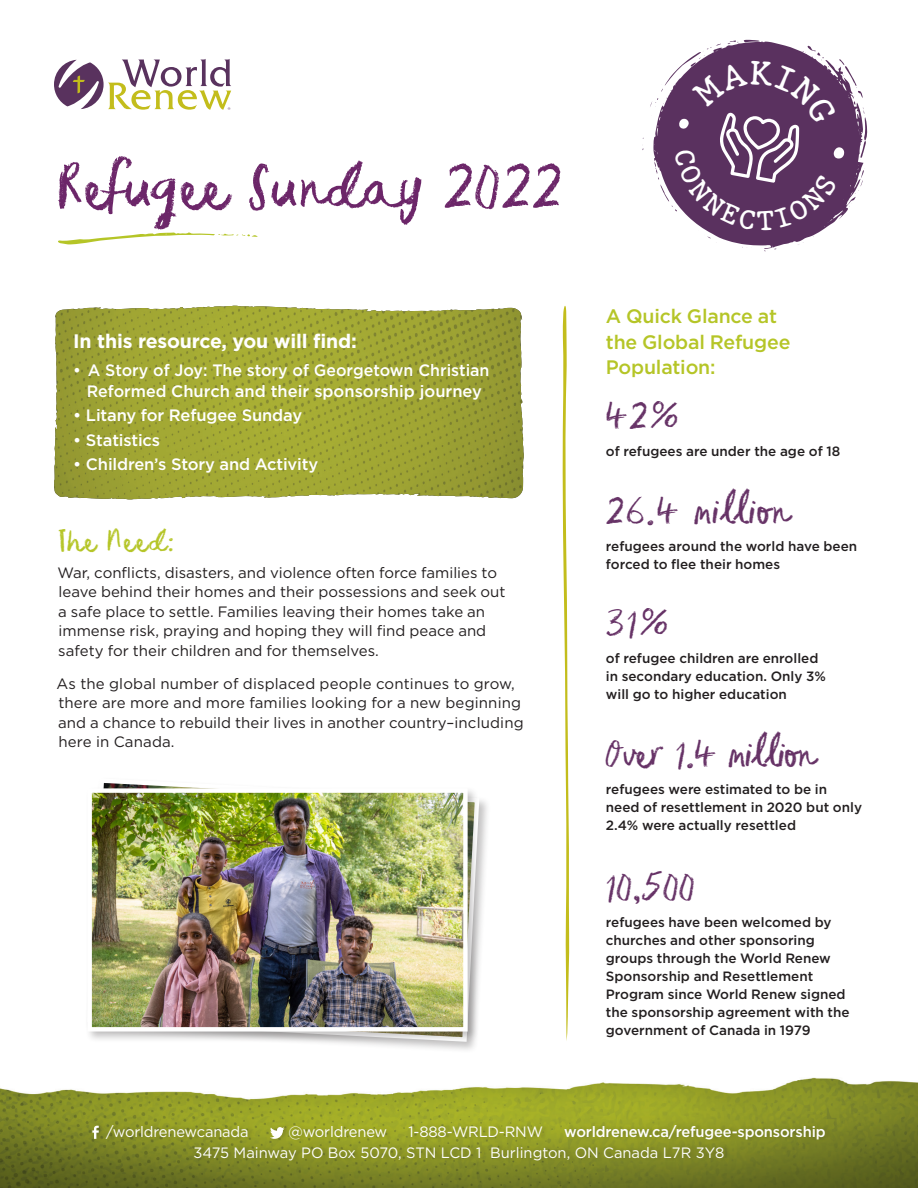
<style>
.page{position:relative;width:918px;height:1188px;background:#fff}
.page>*{position:absolute;margin:0;border:0;box-sizing:border-box;transform-origin:0 0}
.t1{font:69px "Sticky Lollipop";letter-spacing:.01em;color:#6c2669}
.t2{font:42px "Sticky Lollipop";letter-spacing:.02em;color:#663266}
.t3{font:42px "Sticky Lollipop";letter-spacing:.05em;color:#663266}
.body{font:33px "Sticky Lollipop";letter-spacing:.05em;color:#b5c527}
.body-2{font:500 19.5px/25.5px "Gotham";letter-spacing:-.01em;color:#b5c527}
.t4{font:700 19.5px "Gotham";letter-spacing:-.01em;color:#fff}
.t5{font:500 16.5px/21px "Gotham";letter-spacing:-.01em;color:#fff;text-align:center}
.body-3{font:15px/19.5px "Gotham";color:#231f20}
.t6{font:15px "Gotham";letter-spacing:-.01em;color:#fff}
.t7{font:500 15px "Gotham";letter-spacing:-.01em;color:#fff}
.body-4{font:500 13.5px/18px "Gotham";color:#231f20}
</style>
<div class="page">
<img style="left:0;top:39px;width:918px;height:1149px">
<svg style="left:54px;top:59px;width:177px;height:51px"></svg>
<div style="left:93px;top:1122px;width:739px;height:42px;background:#231f20;opacity:.21"></div>
<svg style="left:92px;top:1126px;width:7px;height:13px"></svg>
<svg style="left:270px;top:1127px;width:14px;height:12px"></svg>
<svg style="left:58px;top:232px;width:200px;height:13px"></svg>
<svg style="left:562px;top:305px;width:7px;height:736px"></svg>
<svg style="left:54px;top:305px;width:470px;height:195px;background:#a1a63d"></svg>
<img style="left:55px;top:306px;width:177px;height:130px">
<div style="left:85px;top:776px;width:406px;height:277px;background:#231f20;opacity:.27"></div>
<svg style="left:85px;top:776px;width:397px;height:268px"></svg>
<div style="left:85px;top:786px;width:394px;height:258px;background:#231f20;opacity:.27"></div>
<img style="left:92px;top:793px;width:371px;height:234px">
<div style="left:87px;top:788px;width:381px;height:244px;border:4px solid #fff"></div>
<svg style="left:650px;top:40px;width:217px;height:212px"></svg>
<h1 class="t1" style="left:58px;top:139px;width:505px">Refugee Sunday 2022</h1>
<p class="t4" style="left:73px;top:330px;width:285px">In this resource, you will find:</p>
<p class="t5" style="left:73px;top:359px;width:418px">• A Story of Joy: The story of Georgetown Christian<br>Reformed Church and their sponsorship journey</p>
<p class="t5" style="left:73px;top:405px;width:230px">• Litany for Refugee Sunday</p>
<p class="t5" style="left:73px;top:429px;width:88px">• Statistics</p>
<p class="t5" style="left:73px;top:454px;width:247px">• Children’s Story and Activity</p>
<p class="body" style="left:59px;top:518px;width:117px">The Need:</p>
<p class="body-3" style="left:58px;top:562px;width:449px">War, conflicts, disasters, and violence often force families to leave behind their homes and their possessions and seek out a safe place to settle. Families leaving their homes take an immense risk, praying and hoping they will find peace and safety for their children and for themselves.</p>
<p class="body-3" style="left:57px;top:673px;width:469px">As the global number of displaced people continues to grow, there are more and more families looking for a new beginning and a chance to rebuild their lives in another country–including here in Canada.</p>
<p class="body-2" style="left:606px;top:303px;width:186px">A Quick Glance at the Global Refugee<br>Population:</p>
<p class="t2" style="left:606px;top:387px;width:74px">42%</p>
<p class="body-4" style="left:606px;top:442px;width:236px">of refugees are under the age of 18</p>
<p class="t3" style="left:606px;top:482px;width:186px">26.4 million</p>
<p class="body-4" style="left:606px;top:537px;width:253px">refugees around the world have been forced to flee their homes</p>
<p class="t2" style="left:606px;top:594px;width:64px">31%</p>
<p class="body-4" style="left:606px;top:649px;width:222px">of refugee children are enrolled in secondary education. Only 3% will go to higher education</p>
<p class="t2" style="left:606px;top:725px;width:212px">Over 1.4 million</p>
<p class="body-4" style="left:606px;top:780px;width:258px">refugees were estimated to be in need of resettlement in 2020 but only<br>2.4% were actually resettled</p>
<p class="t2" style="left:606px;top:858px;width:90px">10,500</p>
<p class="body-4" style="left:606px;top:913px;width:245px">refugees have been welcomed by churches and other sponsoring groups through the World Renew<br>Sponsorship and Resettlement<br>Program since World Renew signed the sponsorship agreement with the government of Canada in 1979</p>
<p class="t6" style="left:106px;top:1122px;width:144px">/worldrenewcanada</p>
<p class="t6" style="left:289px;top:1122px;width:100px">@worldrenew</p>
<p class="t6" style="left:408px;top:1122px;width:136px">1-888-WRLD-RNW</p>
<p class="t7" style="left:564px;top:1122px;width:263px">worldrenew.ca/refugee-sponsorship</p>
<p class="t6" style="left:193px;top:1143px;width:533px">3475 Mainway PO Box 5070, STN LCD 1 Burlington, ON Canada L7R 3Y8</p>
</div>
